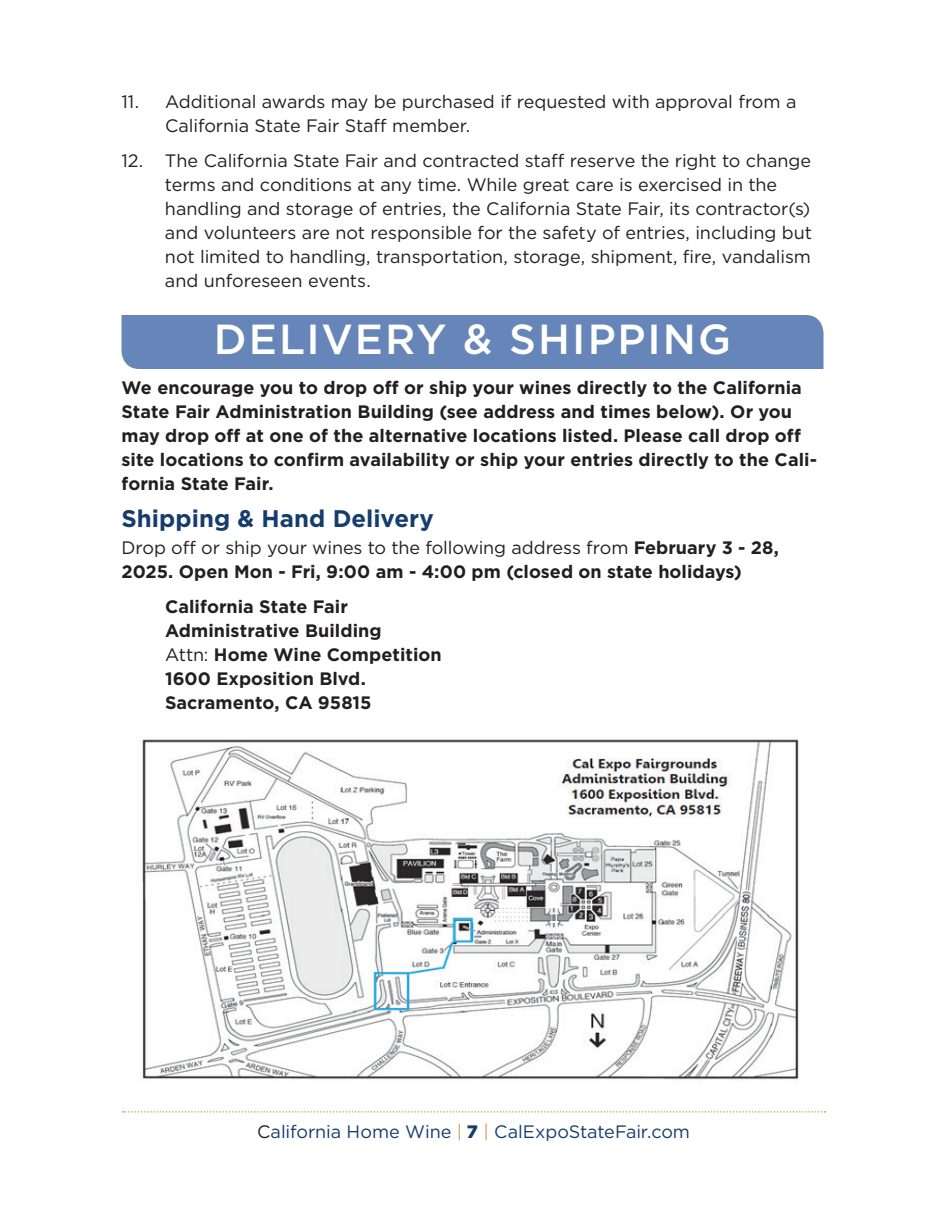
<style>
.page{position:relative;width:945px;height:1215px;background:#fff}
.page>*{position:absolute;margin:0;border:0;box-sizing:border-box;transform-origin:0 0}
.t1{font:500 42px "Gotham";letter-spacing:.05em;color:#fff}
.t2{font:700 24px "Gotham";color:#163c6d}
.t3{font:700 18px/24px "Gotham";letter-spacing:.005em;color:#231f20}
.t4{font:18px/24px "Gotham";letter-spacing:-.005em;color:#231f20}
.t5{font:18px "Gotham";letter-spacing:-.005em;color:#163c6d}
.s1{font-weight:400}
.s2{color:#231f20}
.s3{color:#cfa052}
.s4{font-weight:900}
</style>
<div class="page">
<svg style="left:123px;top:1111px;width:703px;height:2px"></svg>
<div style="left:122px;top:315px;width:702px;height:54px;background:#6685b8"></div>
<img style="left:142px;top:739px;width:657px;height:341px">
<p class="t4" style="left:165px;top:89px;width:633px;text-indent:-44px">11. Additional awards may be purchased if requested with approval from a<br>California State Fair Staff member.</p>
<p class="t4" style="left:165px;top:148px;width:649px;text-indent:-43px">12. The California State Fair and contracted staff reserve the right to change terms and conditions at any time. While great care is exercised in the handling and storage of entries, the California State Fair, its contractor(s) and volunteers are not responsible for the safety of entries, including but not limited to handling, transportation, storage, shipment, fire, vandalism and unforeseen events.</p>
<h1 class="t1" style="left:214px;top:312px;width:519px">DELIVERY &amp; SHIPPING</h1>
<p class="t3" style="left:122px;top:375px;width:697px">We encourage you to drop off or ship your wines directly to the California State Fair Administration Building (see address and times below). Or you may drop off at one of the alternative locations listed. Please call drop off site locations to confirm availability or ship your entries directly to the Cali&shy;fornia State Fair.</p>
<h2 class="t2" style="left:122px;top:505px;width:314px">Shipping &amp; Hand Delivery</h2>
<p class="t3" style="left:122px;top:535px;width:659px"><span class="s1">Drop off or ship your wines to the following address from</span> February 3 - 28,<br>2025. Open Mon - Fri, 9:00 am - 4:00 pm (closed on state holidays)</p>
<p class="t3" style="left:165px;top:594px;width:278px">California State Fair<br>Administrative Building<br><span class="s1">Attn:</span> Home Wine Competition<br>1600 Exposition Blvd.<br>Sacramento, CA 95815</p>
<p class="t5" style="left:257px;top:1120px;width:435px"><span class="s2">C</span>alifornia Home Wine <span class="s3">|</span> <span class="s4">7</span> <span class="s3">|</span> CalExpoStateFair.com</p>
</div>
